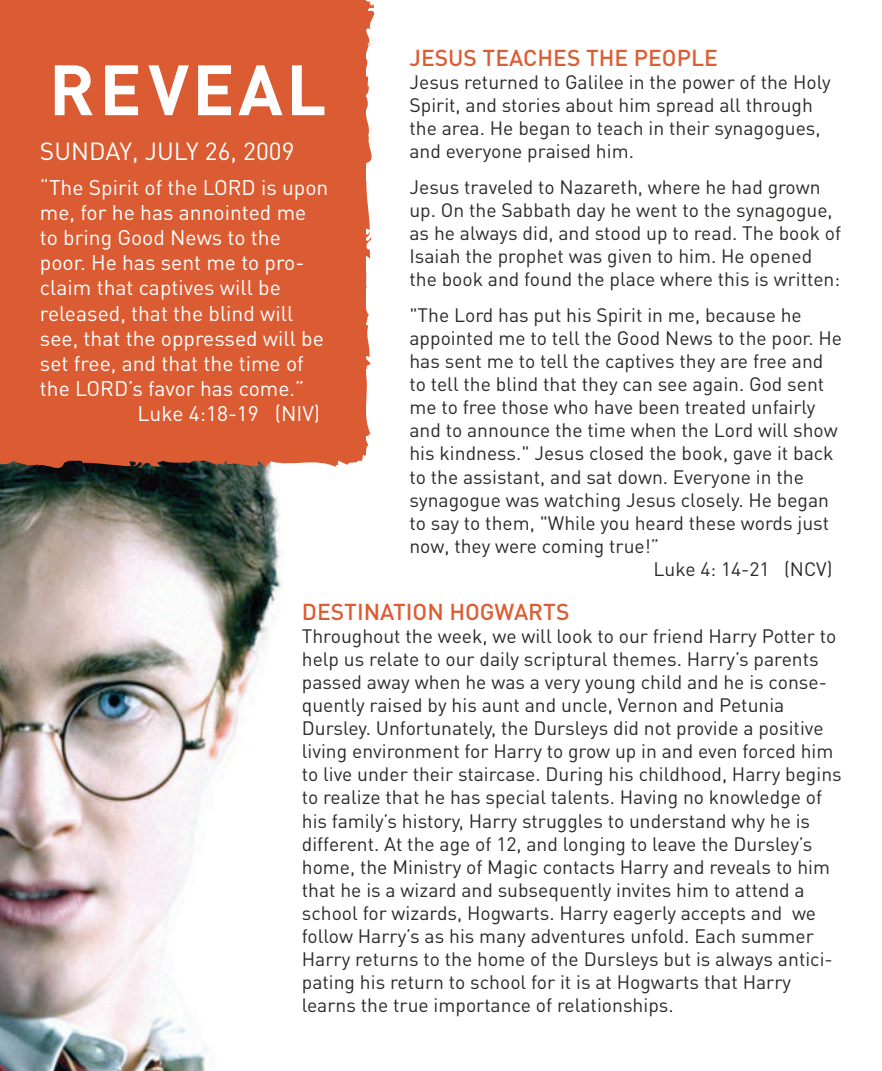
<style>
.page{position:relative;width:882px;height:1071px;background:#fff}
.page>*{position:absolute;margin:0;border:0;box-sizing:border-box;transform-origin:0 0}
.t1{font:700 70px "DIN Pro";letter-spacing:.045em;color:#fff}
.t2{font:24.5px "DIN Pro";color:#fff}
.t3{font:500 22.75px "DIN Pro";color:#dc5d34}
.t4{font:21px "DIN Pro";color:#fff}
.t5{font:19.25px/23.1px "DIN Pro";color:#2d2929}
</style>
<div class="page">
<img style="left:0;top:475px;width:282px;height:595px">
<div style="left:0;top:0;width:375px;height:475px;background:#db5c33"></div>
<p class="t3" style="left:409px;top:42px;width:310px">JESUS TEACHES THE PEOPLE</p>
<p class="t5" style="left:409px;top:69px;width:423px">Jesus returned to Galilee in the power of the Holy Spirit, and stories about him spread all through the area. He began to teach in their synagogues, and everyone praised him.</p>
<p class="t5" style="left:409px;top:174px;width:433px">Jesus traveled to Nazareth, where he had grown up. On the Sabbath day he went to the synagogue, as he always did, and stood up to read. The book of Isaiah the prophet was given to him. He opened the book and found the place where this is written:</p>
<p class="t5" style="left:409px;top:303px;width:394px">"The Lord has put his Spirit in me, because he</p>
<p class="t5" style="left:409px;top:326px;width:434px">appointed me to tell the Good News to the poor. He</p>
<p class="t5" style="left:409px;top:349px;width:415px">has sent me to tell the captives they are free and</p>
<p class="t5" style="left:409px;top:372px;width:416px">to tell the blind that they can see again. God sent</p>
<p class="t5" style="left:409px;top:395px;width:408px">me to free those who have been treated unfairly</p>
<p class="t5" style="left:409px;top:418px;width:430px">and to announce the time when the Lord will show</p>
<p class="t5" style="left:409px;top:441px;width:426px">his kindness." Jesus closed the book, gave it back</p>
<p class="t5" style="left:409px;top:464px;width:396px">to the assistant, and sat down. Everyone in the</p>
<p class="t5" style="left:409px;top:487px;width:421px">synagogue was watching Jesus closely. He began</p>
<p class="t5" style="left:409px;top:510px;width:421px">to say to them, "While you heard these words just</p>
<p class="t5" style="left:409px;top:534px;width:251px">now, they were coming true!”</p>
<p class="t5" style="left:654px;top:557px;width:180px">Luke 4: 14-21 (NCV)</p>
<p class="t3" style="left:302px;top:596px;width:269px">DESTINATION HOGWARTS</p>
<p class="t5" style="left:302px;top:623px;width:541px">Throughout the week, we will look to our friend Harry Potter to help us relate to our daily scriptural themes. Harry’s parents passed away when he was a very young child and he is conse&shy;quently raised by his aunt and uncle, Vernon and Petunia Dursley. Unfortunately, the Dursleys did not provide a positive living environment for Harry to grow up in and even forced him to live under their staircase. During his childhood, Harry begins to realize that he has special talents. Having no knowledge of his family’s history, Harry struggles to understand why he is different. At the age of 12, and longing to leave the Dursley’s home, the Ministry of Magic contacts Harry and reveals to him that he is a wizard and subsequently invites him to attend a school for wizards, Hogwarts. Harry eagerly accepts and we follow Harry’s as his many adventures unfold. Each summer Harry returns to the home of the Dursleys but is always antici&shy;pating his return to school for it is at Hogwarts that Harry learns the true importance of relationships.</p>
<h1 class="t1" style="left:49px;top:42px;width:279px">REVEAL</h1>
<p class="t2" style="left:40px;top:134px;width:256px">SUNDAY, JULY 26, 2009</p>
<p class="t4" style="left:40px;top:173px;width:290px">“The Spirit of the LORD is upon</p>
<p class="t4" style="left:40px;top:198px;width:268px">me, for he has annointed me</p>
<p class="t4" style="left:40px;top:223px;width:242px">to bring Good News to the</p>
<p class="t4" style="left:40px;top:248px;width:266px">poor. He has sent me to pro-</p>
<p class="t4" style="left:40px;top:274px;width:243px">claim that captives will be</p>
<p class="t4" style="left:40px;top:299px;width:255px">released, that the blind will</p>
<p class="t4" style="left:40px;top:324px;width:285px">see, that the oppressed will be</p>
<p class="t4" style="left:40px;top:349px;width:265px">set free, and that the time of</p>
<p class="t4" style="left:40px;top:374px;width:266px">the LORD’s favor has come.”</p>
<p class="t4" style="left:138px;top:400px;width:184px">Luke 4:18-19 (NIV)</p>
</div>
